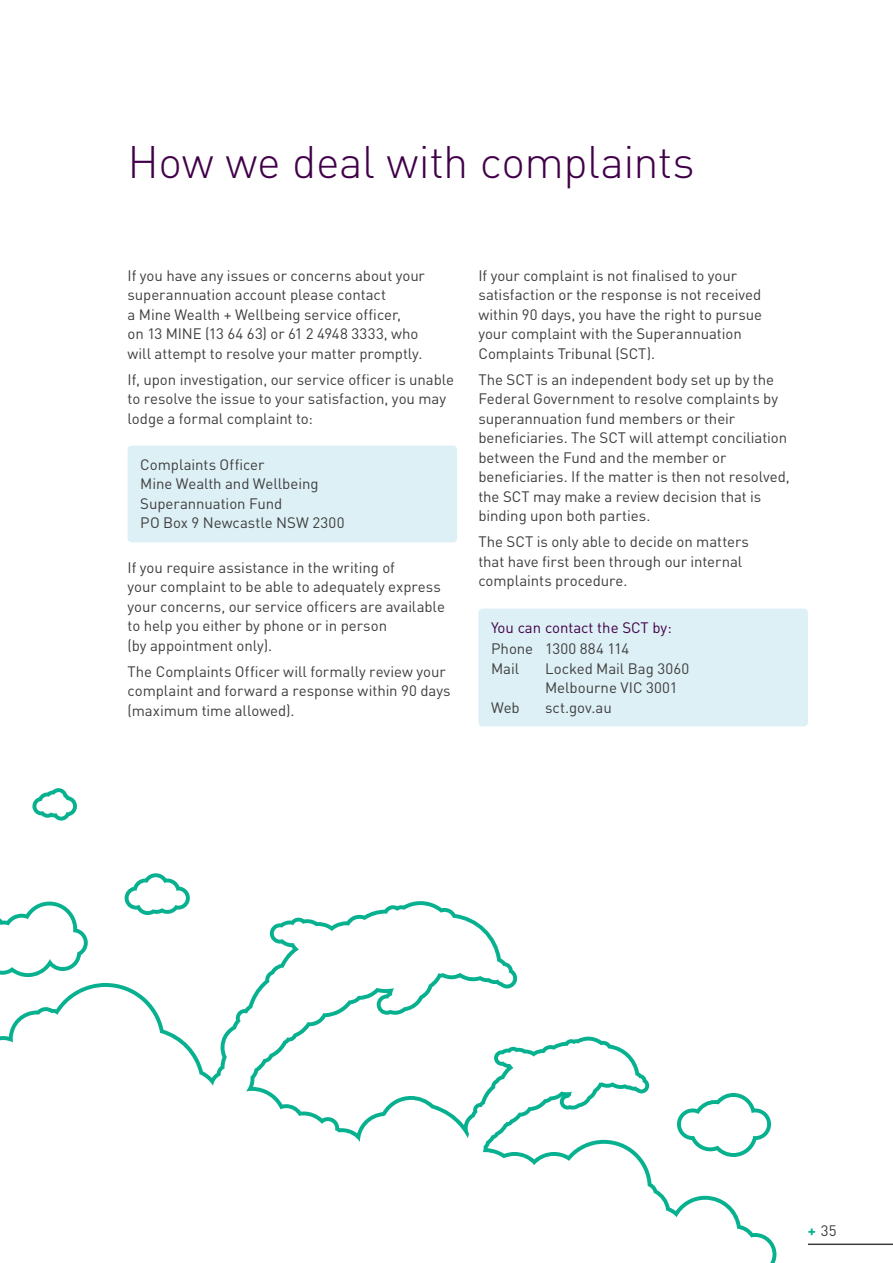
<style>
.page{position:relative;width:893px;height:1263px;background:#fff}
.page>*{position:absolute;margin:0;border:0;box-sizing:border-box;transform-origin:0 0}
.t1{font:300 45px "DIN Pro";letter-spacing:-.01em;color:#410049}
.Body_copy{font:15px/19.5px "DIN Pro";letter-spacing:-.005em;color:#3e3e3f}
.t2{font:15px/21.6px "DIN Pro";color:#410049}
.s1{color:#3e3e3f}
.s2{font-weight:700;color:#07b18f}
</style>
<div class="page">
<hr style="left:808px;top:1243px;width:85px;height:2px;background:#3e3e3f">
<div style="left:128px;top:446px;width:329px;height:96px;background:#ddf0f5;border-radius:4px"></div>
<div style="left:478px;top:608px;width:330px;height:118px;background:#ddf0f5;border-radius:4px"></div>
<svg style="left:125px;top:873px;width:65px;height:28px"></svg>
<svg style="left:32px;top:788px;width:45px;height:33px"></svg>
<svg style="left:0;top:901px;width:776px;height:362px"></svg>
<h1 class="t1" style="left:128px;top:131px;width:569px">How we deal with complaints</h1>
<p class="Body_copy" style="left:128px;top:265px;width:299px">If you have any issues or concerns about your superannuation account please contact<br>a Mine Wealth + Wellbeing service officer,<br>on 13 MINE (13 64 63) or 61 2 4948 3333, who will attempt to resolve your matter promptly.</p>
<p class="Body_copy" style="left:128px;top:369px;width:328px">If, upon investigation, our service officer is unable to resolve the issue to your satisfaction, you may lodge a formal complaint to:</p>
<p class="Body_copy" style="left:140px;top:454px;width:206px">Complaints Officer<br>Mine Wealth and Wellbeing<br>Superannuation Fund<br>PO Box 9 Newcastle NSW 2300</p>
<p class="Body_copy" style="left:128px;top:557px;width:319px">If you require assistance in the writing of<br>your complaint to be able to adequately express your concerns, our service officers are available to help you either by phone or in person<br>(by appointment only).</p>
<p class="Body_copy" style="left:128px;top:661px;width:325px">The Complaints Officer will formally review your complaint and forward a response within 90 days (maximum time allowed).</p>
<p class="Body_copy" style="left:478px;top:265px;width:285px">If your complaint is not finalised to your satisfaction or the response is not received within 90 days, you have the right to pursue your complaint with the Superannuation Complaints Tribunal (SCT).</p>
<p class="Body_copy" style="left:478px;top:369px;width:313px">The SCT is an independent body set up by the Federal Government to resolve complaints by superannuation fund members or their beneficiaries. The SCT will attempt conciliation between the Fund and the member or beneficiaries. If the matter is then not resolved, the SCT may make a review decision that is binding upon both parties.</p>
<p class="Body_copy" style="left:478px;top:531px;width:272px">The SCT is only able to decide on matters that have first been through our internal complaints procedure.</p>
<p class="t2" style="left:491px;top:616px;width:182px">You can contact the SCT by:<br><span class="s1">Phone 1300 884 114</span></p>
<p class="Body_copy" style="left:491px;top:658px;width:30px">Mail</p>
<p class="Body_copy" style="left:545px;top:658px;width:146px">Locked Mail Bag 3060<br>Melbourne VIC 3001</p>
<p class="Body_copy" style="left:491px;top:697px;width:30px">Web</p>
<p class="Body_copy" style="left:545px;top:697px;width:68px">sct.gov.au</p>
<p class="Body_copy" style="left:808px;top:1220px;width:30px"><span class="s2">+</span> 35</p>
</div>
